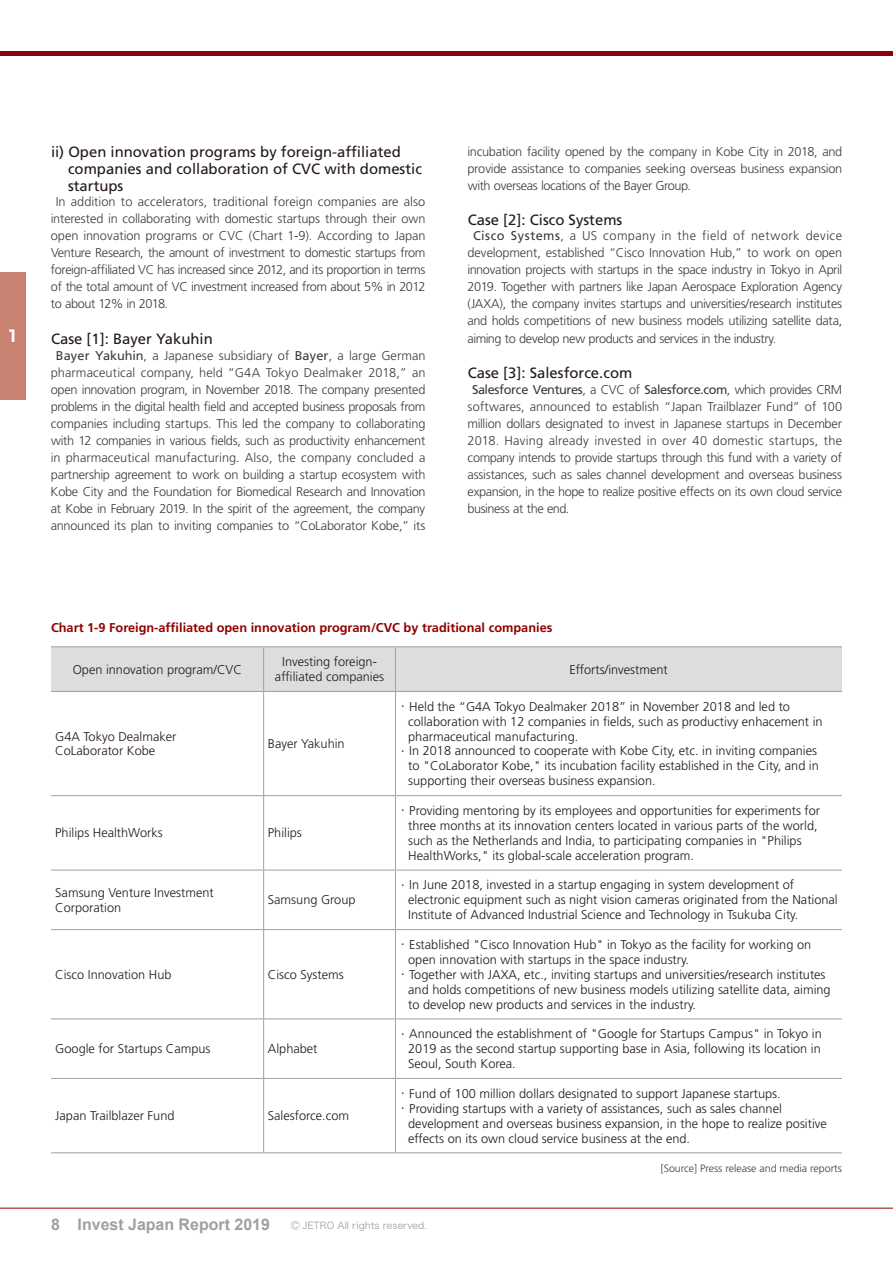
<style>
.page{position:relative;width:893px;height:1263px;background:#fff}
.page>*{position:absolute;margin:0;border:0;box-sizing:border-box;transform-origin:0 0}
.t1{font:700 15.9px "Arial";color:#a0a0a1}
.t2{font:700 15.9px "Shin Go Pro";color:#fff}
.t3{font:14.85px/17px "Frutiger";color:#231916}
.t4{font:300 12.75px/17px "Frutiger";letter-spacing:-.025em;color:#3f3b3a;text-align:justify}
.t5{font:300 12.75px/14.9px "Frutiger";color:#231916}
.t6{font:700 12.75px "Frutiger";color:#920000}
.t7{font:300 10.65px "Frutiger";color:#3f3b3a}
.t8{font:9.6px "Hiragino Sans W3";color:#a0a0a1}
.s1{font-weight:400}
.s2{font-family:"Shin Go Pro"}
</style>
<div class="page">
<div style="left:0;top:272px;width:26px;height:128px;background:#c98171"></div>
<div style="left:51px;top:647px;width:791px;height:44px;background:#dcdddd"></div>
<hr style="left:51px;top:646px;width:213px;height:1px;background:#a0a0a1">
<hr style="left:264px;top:646px;width:131px;height:1px;background:#a0a0a1">
<hr style="left:395px;top:646px;width:447px;height:1px;background:#a0a0a1">
<hr style="left:51px;top:691px;width:213px;height:1px;background:#a0a0a1">
<hr style="left:264px;top:691px;width:131px;height:1px;background:#a0a0a1">
<hr style="left:395px;top:691px;width:447px;height:1px;background:#a0a0a1">
<hr style="left:51px;top:795px;width:213px;height:1px;background:#a0a0a1">
<hr style="left:264px;top:795px;width:131px;height:1px;background:#a0a0a1">
<hr style="left:395px;top:795px;width:447px;height:1px;background:#a0a0a1">
<hr style="left:51px;top:870px;width:213px;height:1px;background:#a0a0a1">
<hr style="left:264px;top:870px;width:131px;height:1px;background:#a0a0a1">
<hr style="left:395px;top:870px;width:447px;height:1px;background:#a0a0a1">
<hr style="left:51px;top:929px;width:213px;height:1px;background:#a0a0a1">
<hr style="left:264px;top:929px;width:131px;height:1px;background:#a0a0a1">
<hr style="left:395px;top:929px;width:447px;height:1px;background:#a0a0a1">
<hr style="left:51px;top:1018px;width:213px;height:1px;background:#a0a0a1">
<hr style="left:264px;top:1018px;width:131px;height:1px;background:#a0a0a1">
<hr style="left:395px;top:1018px;width:447px;height:1px;background:#a0a0a1">
<hr style="left:51px;top:1078px;width:213px;height:1px;background:#a0a0a1">
<hr style="left:264px;top:1078px;width:131px;height:1px;background:#a0a0a1">
<hr style="left:395px;top:1078px;width:447px;height:1px;background:#a0a0a1">
<hr style="left:51px;top:1152px;width:213px;height:1px;background:#a0a0a1">
<hr style="left:264px;top:1152px;width:131px;height:1px;background:#a0a0a1">
<hr style="left:395px;top:1152px;width:447px;height:1px;background:#a0a0a1">
<hr style="left:263px;top:647px;width:1px;height:44px;background:#a0a0a1">
<hr style="left:395px;top:647px;width:1px;height:44px;background:#a0a0a1">
<hr style="left:263px;top:692px;width:1px;height:103px;background:#a0a0a1">
<hr style="left:395px;top:692px;width:1px;height:103px;background:#a0a0a1">
<hr style="left:263px;top:796px;width:1px;height:74px;background:#a0a0a1">
<hr style="left:395px;top:796px;width:1px;height:74px;background:#a0a0a1">
<hr style="left:263px;top:870px;width:1px;height:59px;background:#a0a0a1">
<hr style="left:395px;top:870px;width:1px;height:59px;background:#a0a0a1">
<hr style="left:263px;top:930px;width:1px;height:88px;background:#a0a0a1">
<hr style="left:395px;top:930px;width:1px;height:88px;background:#a0a0a1">
<hr style="left:263px;top:1019px;width:1px;height:59px;background:#a0a0a1">
<hr style="left:395px;top:1019px;width:1px;height:59px;background:#a0a0a1">
<hr style="left:263px;top:1079px;width:1px;height:73px;background:#a0a0a1">
<hr style="left:395px;top:1079px;width:1px;height:73px;background:#a0a0a1">
<hr style="left:0;top:1208px;width:893px;height:1px;background:#920000">
<hr style="left:0;top:51px;width:893px;height:4px;background:#910012">
<p class="t2" style="left:6px;top:323px;width:14px">1</p>
<p class="t3" style="left:68px;top:143px;width:355px;text-indent:-17px">ii) Open innovation programs by foreign-affiliated companies and collaboration of CVC with domestic startups</p>
<p class="t4" style="left:51px;top:194px;width:376px;text-indent:5px">In addition to accelerators, traditional foreign companies are also interested in collaborating with domestic startups through their own open innovation programs or CVC (Chart 1-9). According to Japan Venture Research, the amount of investment to domestic startups from foreign-affiliated VC has increased since 2012, and its proportion in terms of the total amount of VC investment increased from about 5% in 2012 to about 12% in 2018.</p>
<p class="t3" style="left:51px;top:331px;width:163px">Case [1]: Bayer Yakuhin</p>
<p class="t4" style="left:51px;top:347px;width:376px;text-align:center"><span class="s1">Bayer Yakuhin</span>, a Japanese subsidiary of <span class="s1">Bayer</span>, a large German pharmaceutical company, held “G4A Tokyo Dealmaker 2018,” an open innovation program, in November 2018. The company presented problems in the digital health field and accepted business proposals from companies including startups. This led the company to collaborating with 12 companies in various fields, such as productivity enhancement in pharmaceutical manufacturing. Also, the company concluded a partnership agreement to work on building a startup ecosystem with Kobe City and the Foundation for Biomedical Research and Innovation at Kobe in February 2019. In the spirit of the agreement, the company announced its plan to inviting companies to “CoLaborator Kobe,” its</p>
<p class="t4" style="left:467px;top:143px;width:376px">incubation facility opened by the company in Kobe City in 2018, and provide assistance to companies seeking overseas business expansion with overseas locations of the Bayer Group.</p>
<p class="t3" style="left:468px;top:211px;width:156px">Case [2]: Cisco Systems</p>
<p class="t4" style="left:467px;top:228px;width:376px;text-indent:6px"><span class="s1">Cisco Systems</span>, a US company in the field of network device development, established “Cisco Innovation Hub,” to work on open innovation projects with startups in the space industry in Tokyo in April 2019. Together with partners like Japan Aerospace Exploration Agency (JAXA), the company invites startups and universities/research institutes and holds competitions of new business models utilizing satellite data, aiming to develop new products and services in the industry.</p>
<p class="t3" style="left:468px;top:365px;width:166px">Case [3]: Salesforce.com</p>
<p class="t4" style="left:467px;top:381px;width:376px;text-indent:5px"><span class="s1">Salesforce Ventures</span>, a CVC of <span class="s1">Salesforce.com</span>, which provides CRM softwares, announced to establish “Japan Trailblazer Fund” of 100 million dollars designated to invest in Japanese startups in December 2018. Having already invested in over 40 domestic startups, the company intends to provide startups through this fund with a variety of assistances, such as sales channel development and overseas business expansion, in the hope to realize positive effects on its own cloud service business at the end.</p>
<p class="t6" style="left:51px;top:620px;width:503px">Chart 1-9 Foreign-affiliated open innovation program/CVC by traditional companies</p>
<p class="t5" style="left:73px;top:662px;width:171px">Open innovation program/CVC</p>
<p class="t5" style="left:275px;top:654px;width:111px;text-align:center">Investing foreign&shy;affiliated companies</p>
<p class="t5" style="left:570px;top:662px;width:100px">Efforts/investment</p>
<p class="t5" style="left:55px;top:729px;width:123px">G4A Tokyo Dealmaker<br>CoLaborator Kobe</p>
<p class="t5" style="left:268px;top:736px;width:78px">Bayer Yakuhin</p>
<p class="t5" style="left:55px;top:825px;width:109px">Philips HealthWorks</p>
<p class="t5" style="left:268px;top:825px;width:36px">Philips</p>
<p class="t5" style="left:55px;top:885px;width:160px">Samsung Venture Investment<br>Corporation</p>
<p class="t5" style="left:268px;top:892px;width:89px">Samsung Group</p>
<p class="t5" style="left:55px;top:967px;width:118px">Cisco Innovation Hub</p>
<p class="t5" style="left:268px;top:967px;width:77px">Cisco Systems</p>
<p class="t5" style="left:55px;top:1041px;width:157px">Google for Startups Campus</p>
<p class="t5" style="left:268px;top:1041px;width:51px">Alphabet</p>
<p class="t5" style="left:55px;top:1108px;width:121px">Japan Trailblazer Fund</p>
<p class="t5" style="left:268px;top:1108px;width:83px">Salesforce.com</p>
<p class="t5" style="left:397px;top:699px;width:395px"><span class="s2">・</span>Held the “G4A Tokyo Dealmaker 2018” in November 2018 and led to</p>
<p class="t5" style="left:408px;top:714px;width:416px">collaboration with 12 companies in fields, such as productivy enhacement in</p>
<p class="t5" style="left:408px;top:729px;width:172px">pharmaceutical manufacturing.</p>
<p class="t5" style="left:397px;top:744px;width:422px"><span class="s2">・</span>In 2018 announced to cooperate with Kobe City, etc. in inviting companies</p>
<p class="t5" style="left:408px;top:758px;width:412px">to "CoLaborator Kobe," its incubation facility established in the City, and in</p>
<p class="t5" style="left:408px;top:773px;width:249px">supporting their overseas business expansion.</p>
<p class="t5" style="left:408px;top:803px;width:413px;text-indent:-12px"><span class="s2">・</span>Providing mentoring by its employees and opportunities for experiments for three months at its innovation centers located in various parts of the world, such as the Netherlands and India, to participating companies in "Philips HealthWorks," its global-scale acceleration program.</p>
<p class="t5" style="left:408px;top:877px;width:431px;text-indent:-12px"><span class="s2">・</span>In June 2018, invested in a startup engaging in system development of electronic equipment such as night vision cameras originated from the National<br>Institute of Advanced Industrial Science and Technology in Tsukuba City.</p>
<p class="t5" style="left:397px;top:937px;width:416px"><span class="s2">・</span>Established "Cisco Innovation Hub" in Tokyo as the facility for working on</p>
<p class="t5" style="left:408px;top:952px;width:282px">open innovation with startups in the space industry.</p>
<p class="t5" style="left:397px;top:967px;width:431px"><span class="s2">・</span>Together with JAXA, etc., inviting startups and universities/research institutes</p>
<p class="t5" style="left:408px;top:982px;width:424px">and holds competitions of new business models utilizing satellite data, aiming</p>
<p class="t5" style="left:408px;top:997px;width:289px">to develop new products and services in the industry.</p>
<p class="t5" style="left:408px;top:1026px;width:415px;text-align:justify;text-indent:-12px"><span class="s2">・</span>Announced the establishment of "Google for Startups Campus" in Tokyo in 2019 as the second startup supporting base in Asia, following its location in Seoul, South Korea.</p>
<p class="t5" style="left:397px;top:1086px;width:386px"><span class="s2">・</span>Fund of 100 million dollars designated to support Japanese startups.</p>
<p class="t5" style="left:397px;top:1101px;width:387px"><span class="s2">・</span>Providing startups with a variety of assistances, such as sales channel</p>
<p class="t5" style="left:408px;top:1116px;width:420px">development and overseas business expansion, in the hope to realize positive</p>
<p class="t5" style="left:408px;top:1131px;width:283px">effects on its own cloud service business at the end.</p>
<p class="t7" style="left:661px;top:1162px;width:183px">[Source] Press release and media reports</p>
<p class="t1" style="left:51px;top:1214px;width:220px">8 Invest Japan Report 2019</p>
<p class="t8" style="left:291px;top:1217px;width:138px">Ⓒ JETRO All rights reserved.</p>
</div>
